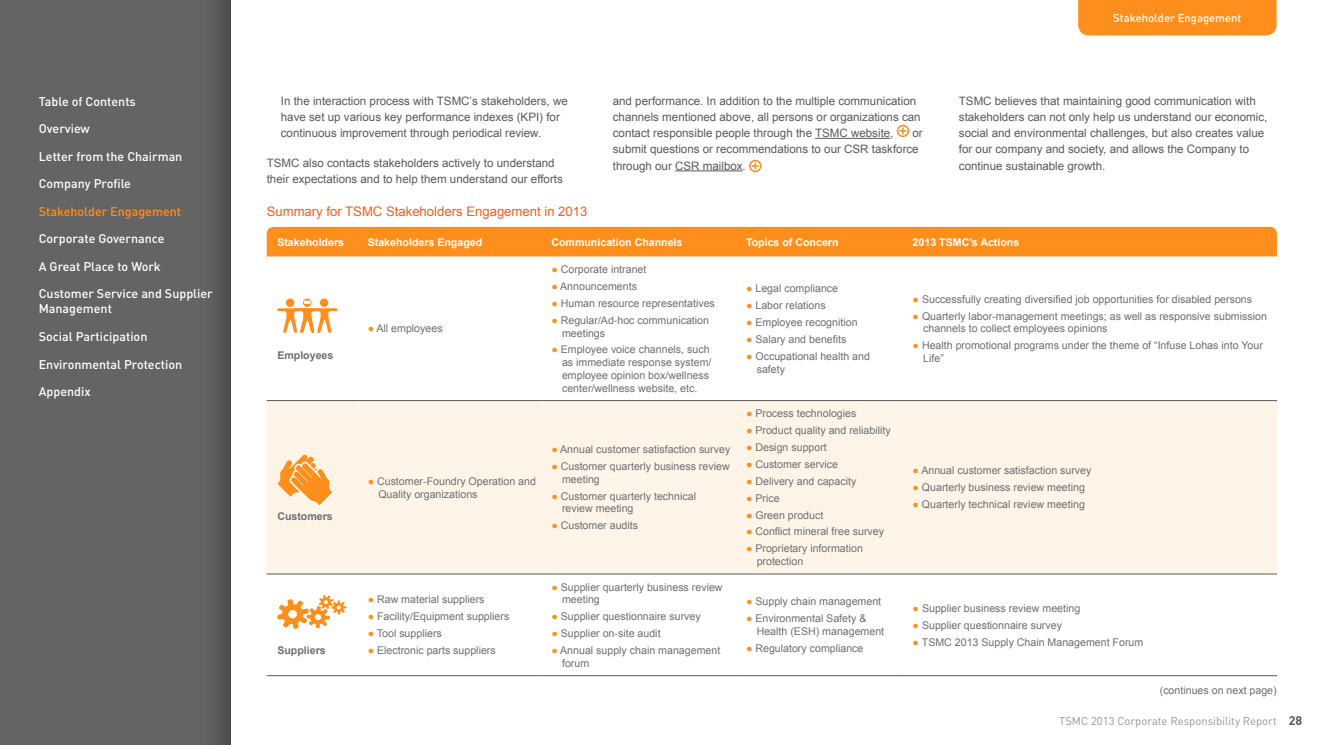
<style>
.page{position:relative;width:1322px;height:745px;background:#fff}
.page>*{position:absolute;margin:0;border:0;box-sizing:border-box;transform-origin:0 0}
.t1{font:13.12px "Arial";color:#f05f22}
.t2{font:500 12.5px/15px "DIN Pro";color:#fff}
.t3{font:500 12.5px "DIN Pro";color:#ff8f1d}
.t4{font:11.5px/16.2px "Arial";color:#58595b}
.t5{font:11.25px "DIN Pro";color:#939598}
.t6{font:500 11.25px "DIN Pro";color:#fff}
.t7{font:10.62px/12.8px "Arial";color:#6d6e71}
.t8{font:700 10.62px "Arial";color:#fff}
.t9{font:700 10.62px "Arial";color:#6d6e71}
.s1{color:#ff8f1d}
.s2{font-weight:700;font-size:12.5px;color:#58595b}
</style>
<div class="page">
<div style="left:0;top:0;width:230px;height:744px;background:#646464"></div>
<div style="left:1078px;top:0;width:198px;height:35px;background:#ff8f1d"></div>
<hr style="left:815px;top:138px;width:75px;height:1px;background:#58595b">
<hr style="left:675px;top:170px;width:67px;height:1px;background:#58595b">
<svg style="left:897px;top:125px;width:12px;height:12px"></svg>
<svg style="left:749px;top:160px;width:12px;height:12px"></svg>
<div style="left:267px;top:227px;width:1010px;height:39px;background:#ff8f1d;border-radius:7px"></div>
<svg style="left:267px;top:256px;width:1010px;height:55px"></svg>
<div style="left:267px;top:400px;width:92px;height:173px;background:#fff4e8"></div>
<div style="left:359px;top:401px;width:918px;height:172px;background:#fff4e8"></div>
<hr style="left:267px;top:400px;width:92px;height:1px;background:#58595b">
<hr style="left:359px;top:400px;width:183px;height:1px;background:#58595b">
<hr style="left:542px;top:400px;width:195px;height:1px;background:#58595b">
<hr style="left:737px;top:400px;width:167px;height:1px;background:#58595b">
<hr style="left:904px;top:400px;width:373px;height:1px;background:#58595b">
<hr style="left:267px;top:573px;width:92px;height:1px;background:#58595b">
<hr style="left:359px;top:573px;width:183px;height:1px;background:#58595b">
<hr style="left:542px;top:573px;width:195px;height:1px;background:#58595b">
<hr style="left:737px;top:573px;width:167px;height:1px;background:#58595b">
<hr style="left:904px;top:573px;width:373px;height:1px;background:#58595b">
<hr style="left:267px;top:675px;width:92px;height:1px;background:#58595b">
<hr style="left:359px;top:675px;width:183px;height:1px;background:#58595b">
<hr style="left:542px;top:675px;width:195px;height:1px;background:#58595b">
<hr style="left:737px;top:675px;width:167px;height:1px;background:#58595b">
<hr style="left:904px;top:675px;width:373px;height:1px;background:#58595b">
<svg style="left:277px;top:298px;width:60px;height:35px"></svg>
<svg style="left:277px;top:454px;width:55px;height:51px"></svg>
<svg style="left:277px;top:595px;width:69px;height:33px"></svg>
<p class="t2" style="left:39px;top:93px;width:99px">Table of Contents</p>
<p class="t2" style="left:39px;top:121px;width:53px">Overview</p>
<p class="t2" style="left:39px;top:148px;width:145px">Letter from the Chairman</p>
<p class="t2" style="left:39px;top:176px;width:94px">Company Profile</p>
<p class="t3" style="left:39px;top:203px;width:144px">Stakeholder Engagement</p>
<p class="t2" style="left:39px;top:231px;width:127px">Corporate Governance</p>
<p class="t2" style="left:39px;top:258px;width:123px">A Great Place to Work</p>
<p class="t2" style="left:39px;top:286px;width:175px">Customer Service and Supplier<br>Management</p>
<p class="t2" style="left:39px;top:328px;width:110px">Social Participation</p>
<p class="t2" style="left:39px;top:356px;width:145px">Environmental Protection</p>
<p class="t2" style="left:39px;top:383px;width:53px">Appendix</p>
<p class="t4" style="left:281px;top:92px;width:288px">In the interaction process with TSMC’s stakeholders, we have set up various key performance indexes (KPI) for continuous improvement through periodical review.</p>
<p class="t4" style="left:267px;top:155px;width:298px">TSMC also contacts stakeholders actively to understand their expectations and to help them understand our efforts</p>
<p class="t4" style="left:613px;top:92px;width:309px">and performance. In addition to the multiple communication channels mentioned above, all persons or organizations can contact responsible people through the TSMC website,</p>
<p class="t4" style="left:613px;top:125px;width:311px;text-indent:299px">or submit questions or recommendations to our CSR taskforce through our CSR mailbox.</p>
<p class="t6" style="left:1113px;top:10px;width:130px">Stakeholder Engagement</p>
<p class="t4" style="left:959px;top:92px;width:310px">TSMC believes that maintaining good communication with stakeholders can not only help us understand our economic, social and environmental challenges, but also creates value for our company and society, and allows the Company to continue sustainable growth.</p>
<p class="t1" style="left:267px;top:203px;width:322px">Summary for TSMC Stakeholders Engagement in 2013</p>
<p class="t8" style="left:277px;top:235px;width:68px">Stakeholders</p>
<p class="t8" style="left:368px;top:235px;width:116px">Stakeholders Engaged</p>
<p class="t8" style="left:551px;top:235px;width:133px">Communication Channels</p>
<p class="t8" style="left:746px;top:235px;width:94px">Topics of Concern</p>
<p class="t8" style="left:912px;top:235px;width:108px">2013 TSMC’s Actions</p>
<p class="t9" style="left:277px;top:347px;width:58px">Employees</p>
<p class="t9" style="left:277px;top:508px;width:57px">Customers</p>
<p class="t9" style="left:277px;top:643px;width:50px">Suppliers</p>
<p class="t7" style="left:368px;top:322px;width:76px"><span class="s1">●</span> All employees</p>
<p class="t7" style="left:378px;top:474px;width:159px;text-indent:-11px"><span class="s1">●</span> Customer-Foundry Operation and<br>Quality organizations</p>
<p class="t7" style="left:368px;top:593px;width:118px"><span class="s1">●</span> Raw material suppliers</p>
<p class="t7" style="left:368px;top:610px;width:143px"><span class="s1">●</span> Facility/Equipment suppliers</p>
<p class="t7" style="left:368px;top:626px;width:76px"><span class="s1">●</span> Tool suppliers</p>
<p class="t7" style="left:368px;top:643px;width:130px"><span class="s1">●</span> Electronic parts suppliers</p>
<p class="t7" style="left:551px;top:263px;width:96px"><span class="s1">●</span> Corporate intranet</p>
<p class="t7" style="left:551px;top:280px;width:87px"><span class="s1">●</span> Announcements</p>
<p class="t7" style="left:551px;top:296px;width:165px"><span class="s1">●</span> Human resource representatives</p>
<p class="t7" style="left:562px;top:313px;width:148px;text-indent:-11px"><span class="s1">●</span> Regular/Ad-hoc communication meetings</p>
<p class="t7" style="left:562px;top:343px;width:151px;text-indent:-11px"><span class="s1">●</span> Employee voice channels, such as immediate response system/ employee opinion box/wellness center/wellness website, etc.</p>
<p class="t7" style="left:551px;top:443px;width:180px"><span class="s1">●</span> Annual customer satisfaction survey</p>
<p class="t7" style="left:562px;top:459px;width:169px;text-indent:-11px"><span class="s1">●</span> Customer quarterly business review meeting</p>
<p class="t7" style="left:562px;top:489px;width:135px;text-indent:-11px"><span class="s1">●</span> Customer quarterly technical review meeting</p>
<p class="t7" style="left:551px;top:519px;width:88px"><span class="s1">●</span> Customer audits</p>
<p class="t7" style="left:562px;top:580px;width:162px;text-indent:-11px"><span class="s1">●</span> Supplier quarterly business review meeting</p>
<p class="t7" style="left:551px;top:610px;width:151px"><span class="s1">●</span> Supplier questionnaire survey</p>
<p class="t7" style="left:551px;top:626px;width:111px"><span class="s1">●</span> Supplier on-site audit</p>
<p class="t7" style="left:562px;top:643px;width:160px;text-indent:-11px"><span class="s1">●</span> Annual supply chain management forum</p>
<p class="t7" style="left:746px;top:282px;width:94px"><span class="s1">●</span> Legal compliance</p>
<p class="t7" style="left:746px;top:299px;width:81px"><span class="s1">●</span> Labor relations</p>
<p class="t7" style="left:746px;top:316px;width:113px"><span class="s1">●</span> Employee recognition</p>
<p class="t7" style="left:746px;top:332px;width:102px"><span class="s1">●</span> Salary and benefits</p>
<p class="t7" style="left:756px;top:349px;width:115px;text-indent:-11px"><span class="s1">●</span> Occupational health and safety</p>
<p class="t7" style="left:746px;top:407px;width:112px"><span class="s1">●</span> Process technologies</p>
<p class="t7" style="left:746px;top:424px;width:146px"><span class="s1">●</span> Product quality and reliability</p>
<p class="t7" style="left:746px;top:440px;width:82px"><span class="s1">●</span> Design support</p>
<p class="t7" style="left:746px;top:457px;width:94px"><span class="s1">●</span> Customer service</p>
<p class="t7" style="left:746px;top:474px;width:112px"><span class="s1">●</span> Delivery and capacity</p>
<p class="t7" style="left:746px;top:491px;width:35px"><span class="s1">●</span> Price</p>
<p class="t7" style="left:746px;top:508px;width:79px"><span class="s1">●</span> Green product</p>
<p class="t7" style="left:746px;top:525px;width:140px"><span class="s1">●</span> Conflict mineral free survey</p>
<p class="t7" style="left:756px;top:542px;width:108px;text-indent:-11px"><span class="s1">●</span> Proprietary information protection</p>
<p class="t7" style="left:746px;top:595px;width:137px"><span class="s1">●</span> Supply chain management</p>
<p class="t7" style="left:757px;top:612px;width:129px;text-indent:-11px"><span class="s1">●</span> Environmental Safety &amp;<br>Health (ESH) management</p>
<p class="t7" style="left:746px;top:641px;width:119px"><span class="s1">●</span> Regulatory compliance</p>
<p class="t7" style="left:912px;top:292px;width:341px"><span class="s1">●</span> Successfully creating diversified job opportunities for disabled persons</p>
<p class="t7" style="left:923px;top:309px;width:345px;text-indent:-11px"><span class="s1">●</span> Quarterly labor-management meetings; as well as responsive submission channels to collect employees opinions</p>
<p class="t7" style="left:923px;top:339px;width:341px;text-indent:-11px"><span class="s1">●</span> Health promotional programs under the theme of “Infuse Lohas into Your<br>Life”</p>
<p class="t7" style="left:912px;top:464px;width:180px"><span class="s1">●</span> Annual customer satisfaction survey</p>
<p class="t7" style="left:912px;top:481px;width:174px"><span class="s1">●</span> Quarterly business review meeting</p>
<p class="t7" style="left:912px;top:497px;width:174px"><span class="s1">●</span> Quarterly technical review meeting</p>
<p class="t7" style="left:912px;top:601px;width:169px"><span class="s1">●</span> Supplier business review meeting</p>
<p class="t7" style="left:912px;top:618px;width:151px"><span class="s1">●</span> Supplier questionnaire survey</p>
<p class="t7" style="left:912px;top:635px;width:232px"><span class="s1">●</span> TSMC 2013 Supply Chain Management Forum</p>
<p class="t7" style="left:1159px;top:683px;width:118px">(continues on next page)</p>
<p class="t5" style="left:1059px;top:712px;width:245px">TSMC 2013 Corporate Responsibility Report <span class="s2">28</span></p>
</div>
